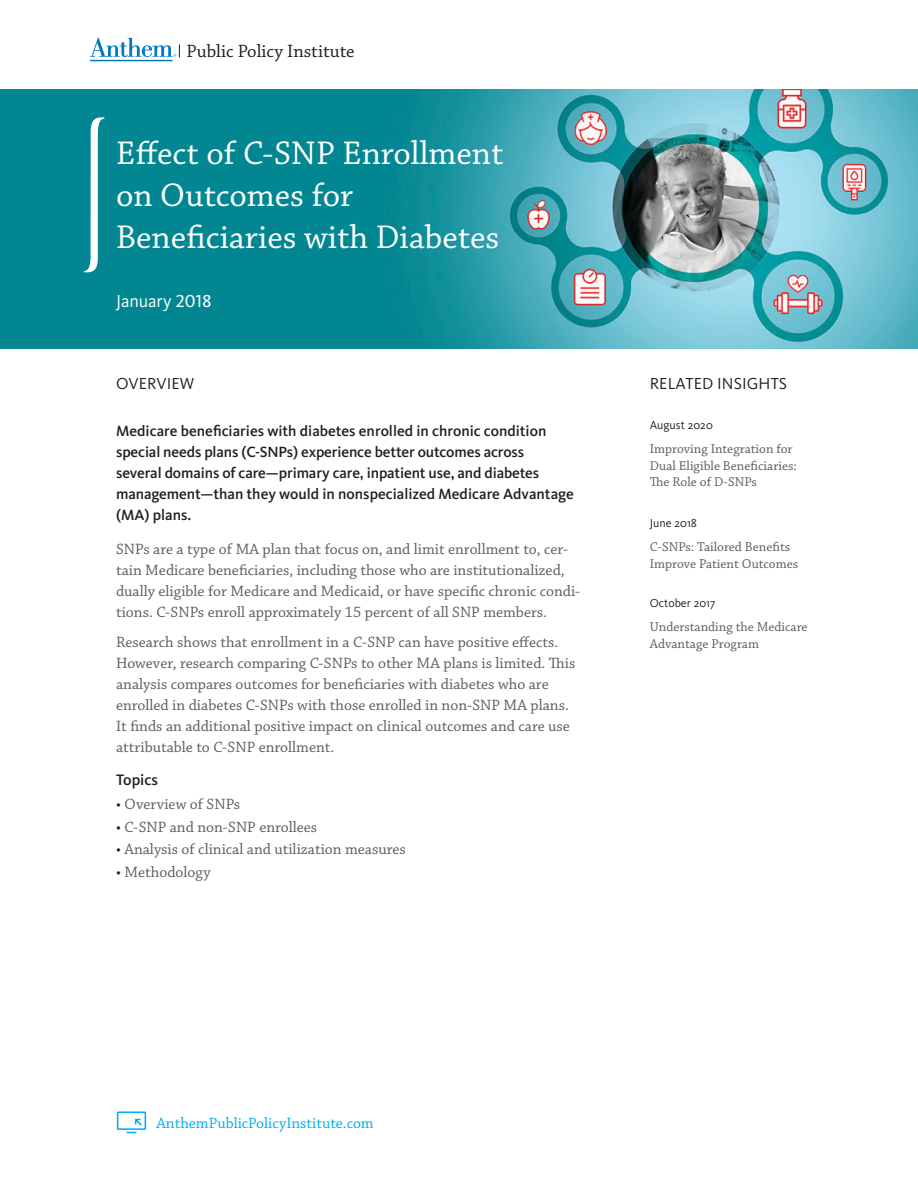
<style>
.page{position:relative;width:918px;height:1188px;background:#fff}
.page>*{position:absolute;margin:0;border:0;box-sizing:border-box;transform-origin:0 0}
.t1{font:34.5px/42px "Chaparral Pro";color:#fff}
.t2{font:18.75px "Chaparral Pro";color:#231f20}
.t3{font:18px "Kievit";letter-spacing:-.01em;color:#fff}
.t4{font:16.5px "Kievit";letter-spacing:.005em;color:#231f20}
.t5{font:15.75px/21px "Chaparral Pro";color:#5d5e60}
.t6{font:15.75px "Chaparral Pro";color:#00aeef}
.t7{font:500 15.75px "Kievit";color:#231f20}
.t8{font:500 15.3px/21px "Kievit";letter-spacing:-.005em;color:#231f20}
.t9{font:13.5px/16.5px "Chaparral Pro";color:#5d5e60}
.t10{font:12px "Kievit";color:#231f20}
.s1{font-family:"Kievit Book SC"}
.s2{color:#231f20}
</style>
<div class="page">
<svg style="left:90px;top:38px;width:90px;height:23px"></svg>
<svg style="left:116px;top:1111px;width:31px;height:23px"></svg>
<img style="left:0;top:89px;width:918px;height:259px">
<svg style="left:84px;top:117px;width:20px;height:155px"></svg>
<p class="t2" style="left:187px;top:41px;width:170px">Public Policy Institute</p>
<p class="t1" style="left:116px;top:133px;width:389px">Effect of C-SNP Enrollment on Outcomes for<br>Beneficiaries with Diabetes</p>
<p class="t3" style="left:116px;top:291px;width:97px">January <span class="s1">2018</span></p>
<p class="t4" style="left:116px;top:374px;width:80px">OVERVIEW</p>
<p class="t8" style="left:116px;top:420px;width:459px">Medicare beneficiaries with diabetes enrolled in chronic condition special needs plans (C-SNPs) experience better outcomes across<br>several domains of care—primary care, inpatient use, and diabetes management—than they would in nonspecialized Medicare Advantage (MA) plans.</p>
<p class="t5" style="left:116px;top:539px;width:466px">SNPs are a type of MA plan that focus on, and limit enrollment to, cer&shy;tain Medicare beneficiaries, including those who are institutionalized, dually eligible for Medicare and Medicaid, or have specific chronic condi&shy;tions. C-SNPs enroll approximately 15 percent of all SNP members.</p>
<p class="t5" style="left:116px;top:632px;width:461px">Research shows that enrollment in a C-SNP can have positive effects.<br>However, research comparing C-SNPs to other MA plans is limited. This analysis compares outcomes for beneficiaries with diabetes who are enrolled in diabetes C-SNPs with those enrolled in non-SNP MA plans.<br>It finds an additional positive impact on clinical outcomes and care use attributable to C-SNP enrollment.</p>
<p class="t7" style="left:116px;top:771px;width:44px">Topics</p>
<p class="t5" style="left:116px;top:794px;width:126px"><span class="s2">•</span> Overview of SNPs</p>
<p class="t5" style="left:116px;top:817px;width:203px"><span class="s2">•</span> C-SNP and non-SNP enrollees</p>
<p class="t5" style="left:116px;top:839px;width:291px"><span class="s2">•</span> Analysis of clinical and utilization measures</p>
<p class="t5" style="left:116px;top:862px;width:96px"><span class="s2">•</span> Methodology</p>
<p class="t4" style="left:650px;top:374px;width:139px">RELATED INSIGHTS</p>
<p class="t10" style="left:650px;top:418px;width:65px">August 2020</p>
<p class="t9" style="left:650px;top:441px;width:149px">Improving Integration for<br>Dual Eligible Beneficiaries:<br>The Role of D-SNPs</p>
<p class="t10" style="left:650px;top:516px;width:49px">June 2018</p>
<p class="t9" style="left:650px;top:539px;width:150px">C-SNPs: Tailored Benefits<br>Improve Patient Outcomes</p>
<p class="t10" style="left:650px;top:596px;width:67px">October 2017</p>
<p class="t9" style="left:650px;top:619px;width:159px">Understanding the Medicare<br>Advantage Program</p>
<p class="t6" style="left:156px;top:1114px;width:219px">AnthemPublicPolicyInstitute.com</p>
</div>
